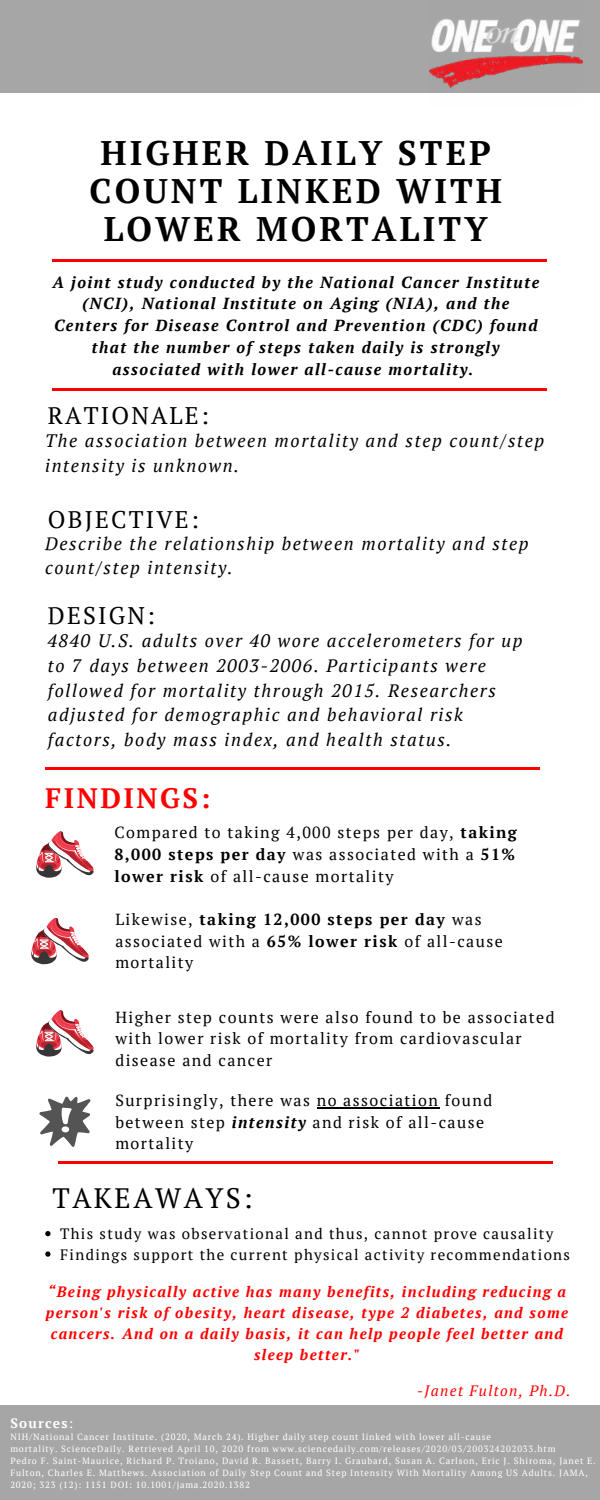
<style>
.page{position:relative;width:600px;height:1500px;background:#fff}
.page>*{position:absolute;margin:0;border:0;box-sizing:border-box;transform-origin:0 0}
.t1{font:700 34px/38.2px "PT Serif";letter-spacing:.09em;color:#000;text-align:center}
.t2{font:28px "PT Serif";letter-spacing:.09em;color:#000}
.t3{font:700 28px "PT Serif";letter-spacing:.09em;color:#f00}
.t4{font:24px "PT Serif";letter-spacing:.09em;color:#000}
.t5{font:italic 18px/24.6px "PT Serif";letter-spacing:.09em;color:#000}
.t6{font:16px/21.8px "PT Serif";letter-spacing:.09em;color:#000}
.t7{font:italic 700 16px/21.8px "PT Serif";letter-spacing:.09em;color:#000;text-align:center}
.t8{font:italic 700 15px/21px "PT Serif";letter-spacing:.09em;color:#f00;text-align:center}
.t9{font:15px/20.4px "PT Serif";letter-spacing:.09em;color:#000}
.t10{font:italic 15px "PT Serif";letter-spacing:.09em;color:#f00}
.t11{font:700 13.6px "PT Serif";letter-spacing:.09em;color:#fff}
.t12{font:9px/12px "PT Serif";letter-spacing:.09em;color:#fff}
.s1{font-weight:700}
.s2{font-weight:700;font-style:italic}
.s3{font-weight:400}
</style>
<div class="page">
<div style="left:0;top:1405px;width:600px;height:95px;background:#a6a6a6"></div>
<div style="left:0;top:0;width:600px;height:93px;background:#a6a6a6"></div>
<hr style="left:53px;top:260px;width:494px;height:2px;background:#f00">
<hr style="left:53px;top:388px;width:494px;height:2px;background:#f00">
<hr style="left:58px;top:1161px;width:495px;height:3px;background:#f00">
<img style="left:430px;top:19px;width:153px;height:69px">
<hr style="left:45px;top:768px;width:494px;height:2px;background:#f00">
<svg style="left:36px;top:831px;width:58px;height:47px"></svg>
<svg style="left:31px;top:917px;width:58px;height:48px"></svg>
<svg style="left:39px;top:1097px;width:51px;height:50px"></svg>
<svg style="left:45px;top:1231px;width:6px;height:5px"></svg>
<svg style="left:45px;top:1251px;width:6px;height:6px"></svg>
<hr style="left:317px;top:1107px;width:122px;height:2px;background:#000">
<svg style="left:36px;top:1010px;width:58px;height:47px"></svg>
<h1 class="t1" style="left:90px;top:133px;width:414px">HIGHER DAILY STEP<br>COUNT LINKED WITH<br>LOWER MORTALITY</h1>
<p class="t7" style="left:52px;top:271px;width:488px">A joint study conducted by the National Cancer Institute (NCI), National Institute on Aging (NIA), and the Centers for Disease Control and Prevention (CDC) found that the number of steps taken daily is strongly associated with lower all-cause mortality.</p>
<h3 class="t4" style="left:48px;top:400px;width:163px">RATIONALE:</h3>
<h3 class="t5" style="left:45px;top:428px;width:501px;line-height:25.1px">The association between mortality and step count/step intensity is unknown.</h3>
<h3 class="t4" style="left:48px;top:504px;width:153px">OBJECTIVE:</h3>
<h3 class="t5" style="left:45px;top:531px;width:485px">Describe the relationship between mortality and step count/step intensity.</h3>
<h3 class="t4" style="left:48px;top:600px;width:109px">DESIGN:</h3>
<p class="t5" style="left:48px;top:629px;width:476px">4840 U.S. adults over 40 wore accelerometers for up to 7 days between 2003-2006. Participants were followed for mortality through 2015. Researchers adjusted for demographic and behavioral risk factors, body mass index, and health status.</p>
<h2 class="t3" style="left:45px;top:779px;width:167px">FINDINGS:</h2>
<h3 class="t6" style="left:114px;top:822px;width:404px;text-align:justify">Compared to taking 4,000 steps per day, <span class="s1">taking 8,000 steps per day</span> was associated with a <span class="s1">51% lower risk</span> of all-cause mortality</h3>
<h3 class="t6" style="left:115px;top:908px;width:389px">Likewise, <span class="s1">taking 12,000 steps per day</span> was associated with a <span class="s1">65% lower risk</span> of all-cause mortality</h3>
<h3 class="t6" style="left:115px;top:1006px;width:441px">Higher step counts were also found to be associated with lower risk of mortality from cardiovascular disease and cancer</h3>
<h3 class="t6" style="left:115px;top:1089px;width:378px">Surprisingly, there was no association found between step <span class="s2">intensity</span> and risk of all-cause mortality</h3>
<h2 class="t2" style="left:53px;top:1180px;width:202px">TAKEAWAYS:</h2>
<h3 class="t9" style="left:60px;top:1224px;width:511px">This study was observational and thus, cannot prove causality<br>Findings support the current physical activity recommendations</h3>
<h3 class="t8" style="left:46px;top:1281px;width:524px">“Being physically active has many benefits, including reducing a person's risk of obesity, heart disease, type 2 diabetes, and some cancers. And on a daily basis, it can help people feel better and sleep better."</h3>
<h3 class="t10" style="left:417px;top:1381px;width:155px">-Janet Fulton, Ph.D.</h3>
<h3 class="t11" style="left:10px;top:1415px;width:64px">Sources<span class="s3">:</span></h3>
<p class="t12" style="left:10px;top:1430px;width:587px">NIH/National Cancer Institute. (2020, March 24). Higher daily step count linked with lower all-cause<br>mortality. ScienceDaily. Retrieved April 10, 2020 from www.sciencedaily.com/releases/2020/03/200324202033.htm<br>Pedro F. Saint-Maurice, Richard P. Troiano, David R. Bassett, Barry I. Graubard, Susan A. Carlson, Eric J. Shiroma, Janet E.<br>Fulton, Charles E. Matthews. Association of Daily Step Count and Step Intensity With Mortality Among US Adults. JAMA, 2020; 323 (12): 1151 DOI: 10.1001/jama.2020.1382</p>
</div>
